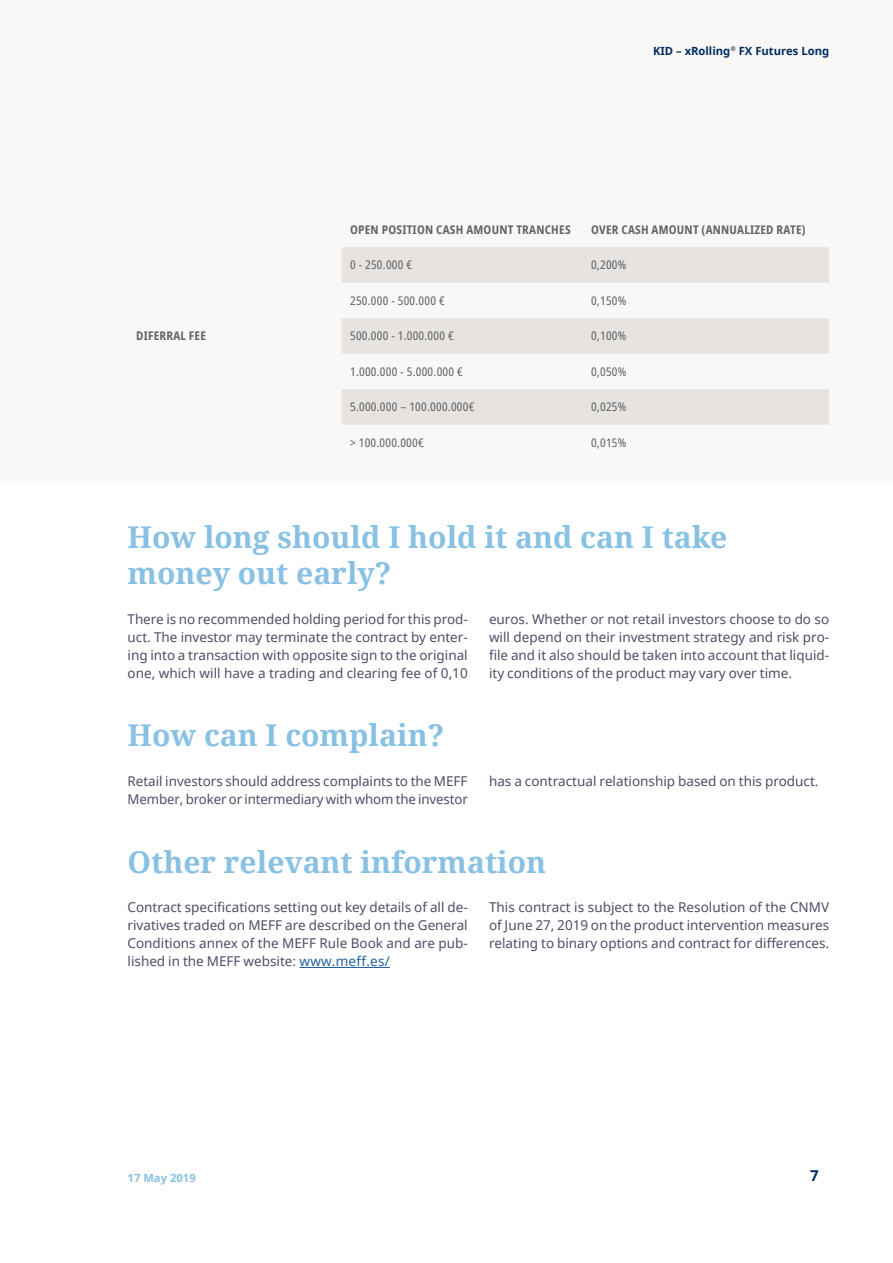
<style>
.page{position:relative;width:893px;height:1263px;background:#fff}
.page>*{position:absolute;margin:0;border:0;box-sizing:border-box;transform-origin:0 0}
.t1{font:700 30px/36px "Noto Serif";color:#88c1e4}
.t2{font:700 15px "Noto Sans";color:#002c5f}
.t3{font:13.5px/18px "Noto Sans";color:#4e4e66;text-align:justify}
.t4{font:condensed 12px "Noto Sans";letter-spacing:.02em;color:#636466}
.t5{font:700 condensed 12px "Noto Sans";letter-spacing:.02em;color:#636466}
.t6{font:700 11.25px "Noto Sans";color:#002c5f}
.t7{font:700 11.25px "Noto Sans";color:#88c1e4}
.s1{color:#215e9e}
</style>
<div class="page">
<hr style="left:299px;top:967px;width:91px;height:1px;background:#215e9e">
<div style="left:0;top:0;width:893px;height:480px;background:#f9f8f6"></div>
<svg style="left:342px;top:247px;width:487px;height:178px"></svg>
<p class="t5" style="left:136px;top:327px;width:71px">DIFERRAL FEE</p>
<p class="t6" style="left:653px;top:43px;width:178px">KID – xRolling<sup>®</sup> FX Futures Long</p>
<p class="t5" style="left:350px;top:221px;width:222px">OPEN POSITION CASH AMOUNT TRANCHES</p>
<p class="t5" style="left:591px;top:221px;width:216px">OVER CASH AMOUNT (ANNUALIZED RATE)</p>
<p class="t4" style="left:350px;top:256px;width:64px">0 - 250.000 €</p>
<p class="t4" style="left:591px;top:256px;width:37px">0,200%</p>
<p class="t4" style="left:350px;top:292px;width:96px">250.000 - 500.000 €</p>
<p class="t4" style="left:591px;top:292px;width:37px">0,150%</p>
<p class="t4" style="left:350px;top:327px;width:105px">500.000 - 1.000.000 €</p>
<p class="t4" style="left:591px;top:327px;width:37px">0,100%</p>
<p class="t4" style="left:350px;top:363px;width:114px">1.000.000 - 5.000.000 €</p>
<p class="t4" style="left:591px;top:363px;width:37px">0,050%</p>
<p class="t4" style="left:350px;top:398px;width:126px">5.000.000 – 100.000.000€</p>
<p class="t4" style="left:591px;top:398px;width:37px">0,025%</p>
<p class="t4" style="left:350px;top:434px;width:75px">&gt; 100.000.000€</p>
<p class="t4" style="left:591px;top:434px;width:37px">0,015%</p>
<h1 class="t1" style="left:128px;top:519px;width:601px">How long should I hold it and can I take money out early?</h1>
<p class="t3" style="left:128px;top:610px;width:342px">There is no recommended holding period for this prod&shy;uct. The investor may terminate the contract by enter&shy;ing into a transaction with opposite sign to the original one, which will have a trading and clearing fee of 0,10</p>
<p class="t3" style="left:489px;top:610px;width:342px">euros. Whether or not retail investors choose to do so will depend on their investment strategy and risk pro&shy;file and it also should be taken into account that liquid&shy;ity conditions of the product may vary over time.</p>
<h1 class="t1" style="left:128px;top:717px;width:318px">How can I complain?</h1>
<p class="t3" style="left:128px;top:772px;width:342px">Retail investors should address complaints to the MEFF<br>Member, broker or intermediary with whom the investor</p>
<p class="t3" style="left:489px;top:772px;width:331px">has a contractual relationship based on this product.</p>
<h1 class="t1" style="left:128px;top:843px;width:420px">Other relevant information</h1>
<p class="t3" style="left:128px;top:898px;width:342px">Contract specifications setting out key details of all de&shy;rivatives traded on MEFF are described on the General Conditions annex of the MEFF Rule Book and are pub&shy;lished in the MEFF website: <span class="s1">www.meff.es/</span></p>
<p class="t3" style="left:489px;top:898px;width:342px">This contract is subject to the Resolution of the CNMV of June 27, 2019 on the product intervention measures relating to binary options and contract for differences.</p>
<p class="t7" style="left:128px;top:1170px;width:70px">17 May 2019</p>
<p class="t2" style="left:810px;top:1165px;width:10px">7</p>
</div>
